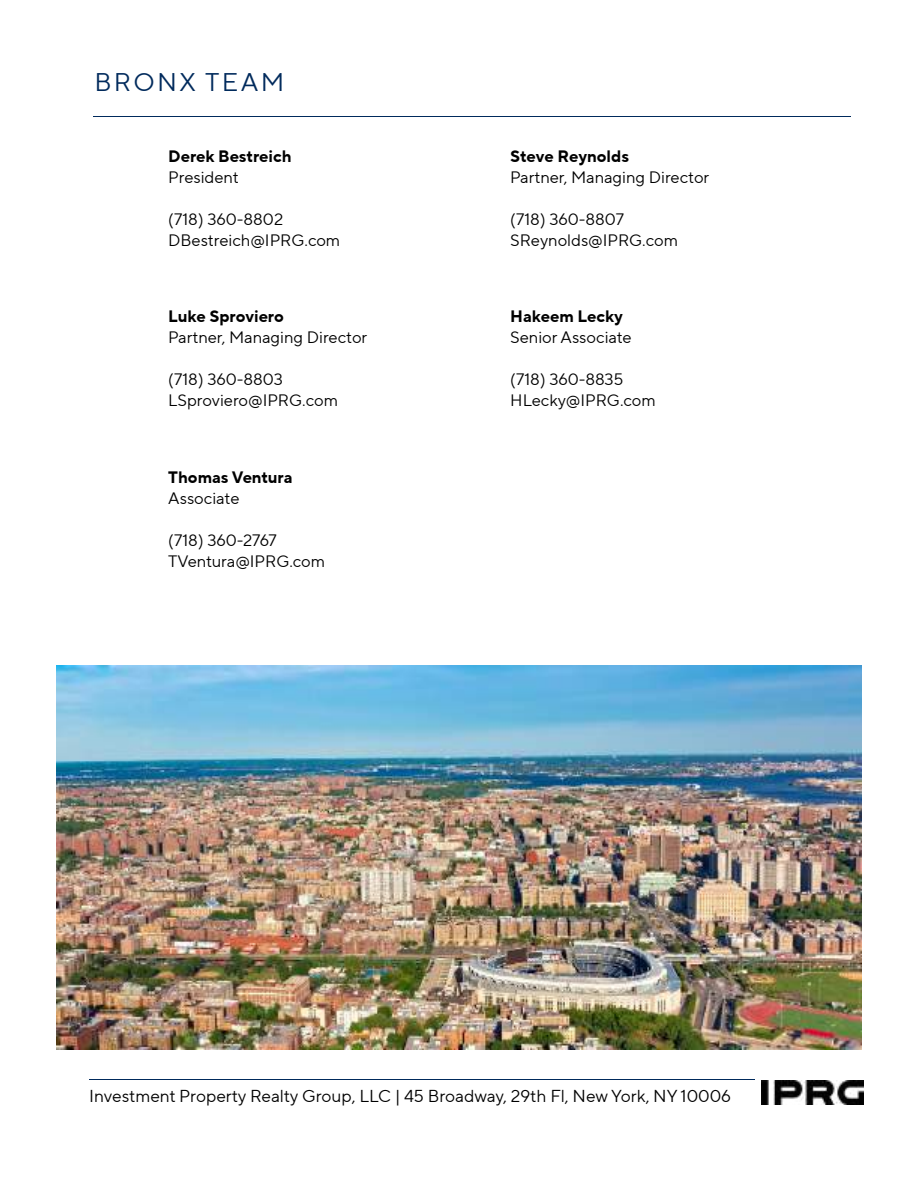
<style>
.page{position:relative;width:918px;height:1188px;background:#fff}
.page>*{position:absolute;margin:0;border:0;box-sizing:border-box;transform-origin:0 0}
.t1{font:25.5px "TT Norms Pro";letter-spacing:.09em;color:#002a5c}
.t2{font:17.25px "TT Norms Pro";color:#000}
.t3{font:16.5px/21px "TT Norms Pro";color:#000}
.t4{font:700 16.5px "TT Norms Pro";color:#000}
</style>
<div class="page">
<hr style="left:89px;top:1079px;width:665px;height:1px;background:#002a5c">
<img style="left:56px;top:665px;width:806px;height:384px">
<hr style="left:93px;top:116px;width:757px;height:1px;background:#002a5c">
<img style="left:761px;top:1080px;width:103px;height:24px">
<h1 class="t1" style="left:94px;top:64px;width:191px">BRONX TEAM</h1>
<p class="t4" style="left:168px;top:144px;width:125px">Derek Bestreich</p>
<p class="t3" style="left:168px;top:166px;width:72px">President</p>
<p class="t3" style="left:168px;top:208px;width:173px">(718) 360-8802<br>DBestreich@IPRG.com</p>
<p class="t4" style="left:168px;top:304px;width:117px">Luke Sproviero</p>
<p class="t3" style="left:168px;top:327px;width:201px">Partner, Managing Director</p>
<p class="t3" style="left:168px;top:369px;width:171px">(718) 360-8803<br>LSproviero@IPRG.com</p>
<p class="t4" style="left:168px;top:465px;width:126px">Thomas Ventura</p>
<p class="t3" style="left:168px;top:488px;width:73px">Associate</p>
<p class="t3" style="left:168px;top:530px;width:158px">(718) 360-2767<br>TVentura@IPRG.com</p>
<p class="t4" style="left:510px;top:144px;width:120px">Steve Reynolds</p>
<p class="t3" style="left:510px;top:166px;width:201px">Partner, Managing Director</p>
<p class="t3" style="left:510px;top:208px;width:169px">(718) 360-8807<br>SReynolds@IPRG.com</p>
<p class="t4" style="left:510px;top:304px;width:114px">Hakeem Lecky</p>
<p class="t3" style="left:510px;top:327px;width:123px">Senior Associate</p>
<p class="t3" style="left:510px;top:369px;width:147px">(718) 360-8835<br>HLecky@IPRG.com</p>
<p class="t2" style="left:89px;top:1083px;width:644px">Investment Property Realty Group, LLC | 45 Broadway, 29th Fl, New York, NY 10006</p>
</div>
